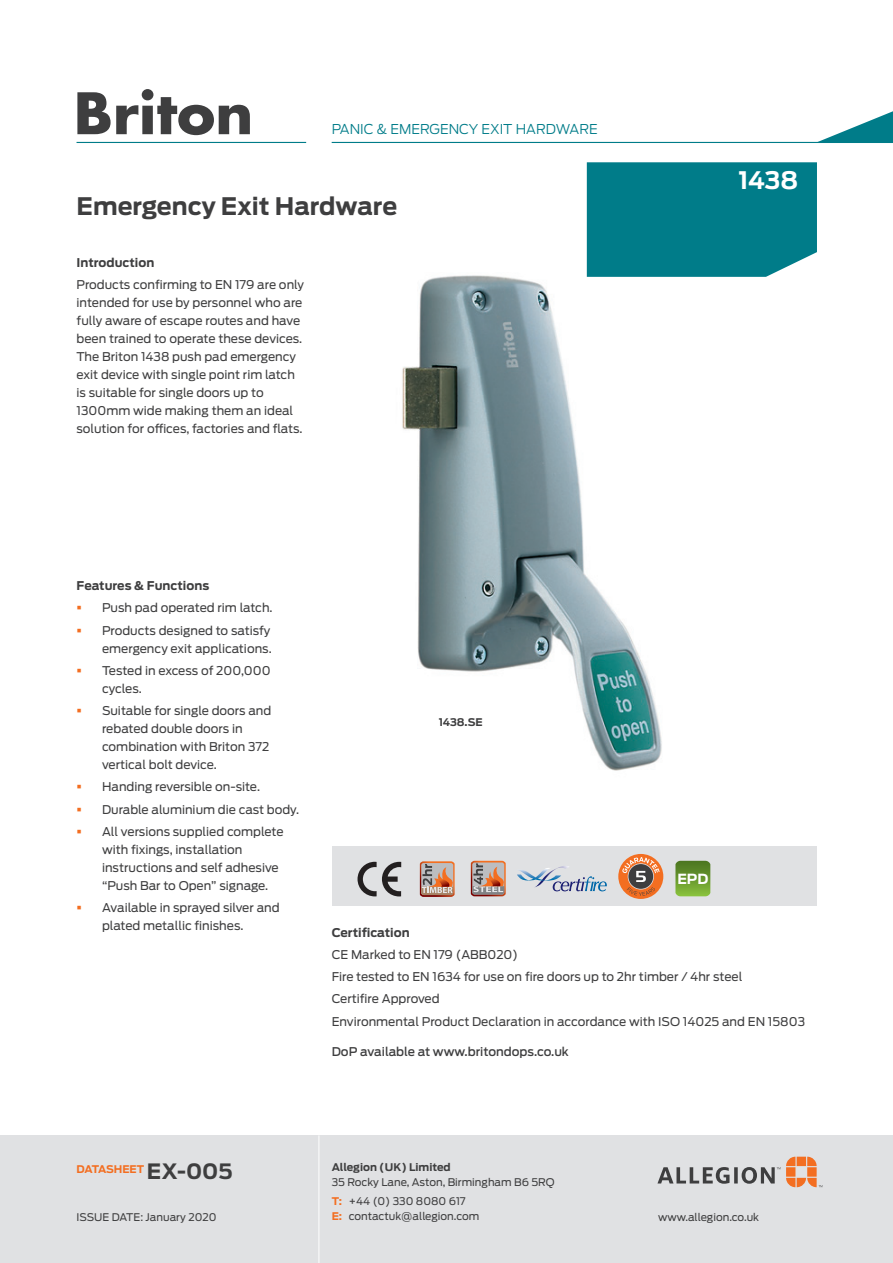
<style>
.page{position:relative;width:893px;height:1263px;background:#fff}
.page>*{position:absolute;margin:0;border:0;box-sizing:border-box;transform-origin:0 0}
.t1{font:700 24px "Antenna";color:#3e3e3f}
.Products{font:700 24px "Antenna";color:#fff}
.t2{font:700 13.95px "Antenna";color:#fff}
.t3{font:300 13.5px "Antenna";color:#007c89}
.AllegionBody{font:12px/18px "Antenna";color:#3e3e3f}
.AllegionBody-2{font:500 12px "Antenna";color:#3e3e3f}
.AllegionBody-3{font:700 12px "Antenna";color:#3e3e3f}
.Bulleted_body{font:700 12px "Antenna";color:#3e3e3f}
.t4{font:10.5px/19.2px "Antenna";color:#3e3e3f}
.Captions{font:700 10.5px "Antenna";color:#3e3e3f}
.t5{font:700 10.5px "Antenna";letter-spacing:-.01em;color:#f36e21}
.s1{font-size:21px;color:#3e3e3f}
.s2{font-weight:700;color:#f36e21}
</style>
<div class="page">
<div style="left:0;top:1135px;width:893px;height:128px;background:#e0e1e3"></div>
<svg style="left:786px;top:1157px;width:36px;height:30px"></svg>
<svg style="left:657px;top:1167px;width:123px;height:17px"></svg>
<hr style="left:319px;top:1135px;width:1px;height:128px;background:#fff">
<svg style="left:77px;top:89px;width:173px;height:46px"></svg>
<hr style="left:332px;top:142px;width:561px;height:1px;background:#007c89">
<svg style="left:816px;top:111px;width:77px;height:31px"></svg>
<hr style="left:77px;top:142px;width:229px;height:1px;background:#007c89">
<div style="left:587px;top:162px;width:230px;height:48px;background:#007c89"></div>
<div style="left:332px;top:846px;width:484px;height:60px;background:#e0e1e3"></div>
<div style="left:347px;top:210px;width:486px;height:638px;background:#fff"></div>
<img style="left:402px;top:230px;width:349px;height:541px">
<svg style="left:358px;top:862px;width:43px;height:34px"></svg>
<svg style="left:420px;top:861px;width:35px;height:36px"></svg>
<svg style="left:517px;top:866px;width:90px;height:25px"></svg>
<svg style="left:471px;top:861px;width:35px;height:35px"></svg>
<svg style="left:675px;top:861px;width:35px;height:35px"></svg>
<svg style="left:618px;top:854px;width:45px;height:45px"></svg>
<p class="t3" style="left:332px;top:121px;width:267px">PANIC &amp; EMERGENCY EXIT HARDWARE</p>
<p class="t1" style="left:77px;top:192px;width:322px">Emergency Exit Hardware</p>
<p class="AllegionBody-3" style="left:77px;top:255px;width:79px">Introduction</p>
<p class="AllegionBody" style="left:77px;top:276px;width:229px">Products confirming to EN 179 are only intended for use by personnel who are fully aware of escape routes and have been trained to operate these devices.<br>The Briton 1438 push pad emergency exit device with single point rim latch is suitable for single doors up to 1300mm wide making them an ideal solution for offices, factories and flats.</p>
<p class="Products" style="left:738px;top:166px;width:61px">1438</p>
<p class="Bulleted_body" style="left:77px;top:578px;width:134px">Features &amp; Functions</p>
<p class="AllegionBody" style="left:102px;top:599px;width:172px">Push pad operated rim latch.</p>
<p class="AllegionBody" style="left:102px;top:621px;width:171px">Products designed to satisfy emergency exit applications.</p>
<p class="AllegionBody" style="left:102px;top:661px;width:170px">Tested in excess of 200,000 cycles.</p>
<p class="AllegionBody" style="left:102px;top:702px;width:171px">Suitable for single doors and rebated double doors in combination with Briton 372 vertical bolt device.</p>
<p class="AllegionBody" style="left:102px;top:778px;width:160px">Handing reversible on-site.</p>
<p class="AllegionBody" style="left:102px;top:800px;width:199px">Durable aluminium die cast body.</p>
<p class="AllegionBody" style="left:102px;top:822px;width:183px">All versions supplied complete with fixings, installation instructions and self adhesive “Push Bar to Open” signage.</p>
<p class="AllegionBody" style="left:102px;top:899px;width:179px">Available in sprayed silver and plated metallic finishes.</p>
<p class="Captions" style="left:439px;top:715px;width:46px">1438.SE</p>
<p class="t2" style="left:677px;top:870px;width:33px">EPD</p>
<p class="AllegionBody-3" style="left:332px;top:925px;width:80px">Certification</p>
<p class="AllegionBody" style="left:332px;top:945px;width:188px">CE Marked to EN 179 (ABB020)</p>
<p class="AllegionBody" style="left:332px;top:968px;width:412px">Fire tested to EN 1634 for use on fire doors up to 2hr timber / 4hr steel</p>
<p class="AllegionBody" style="left:332px;top:990px;width:109px">Certifire Approved</p>
<p class="AllegionBody" style="left:332px;top:1012px;width:475px">Environmental Product Declaration in accordance with ISO 14025 and EN 15803</p>
<p class="AllegionBody-2" style="left:332px;top:1045px;width:239px">DoP available at www.britondops.co.uk</p>
<p class="t5" style="left:77px;top:1163px;width:158px">DATASHEET <span class="s1">EX-005</span></p>
<p class="t4" style="left:77px;top:1208px;width:142px">ISSUE DATE: January 2020</p>
<p class="Captions" style="left:332px;top:1161px;width:120px">Allegion (UK) Limited</p>
<p class="t4" style="left:332px;top:1173px;width:224px">35 Rocky Lane, Aston, Birmingham B6 5RQ<br><span class="s2">T:</span> +44 (0) 330 8080 617</p>
<p class="t4" style="left:332px;top:1207px;width:149px"><span class="s2">E:</span> contactuk@allegion.com</p>
<p class="t4" style="left:658px;top:1207px;width:103px">www.allegion.co.uk</p>
</div>
